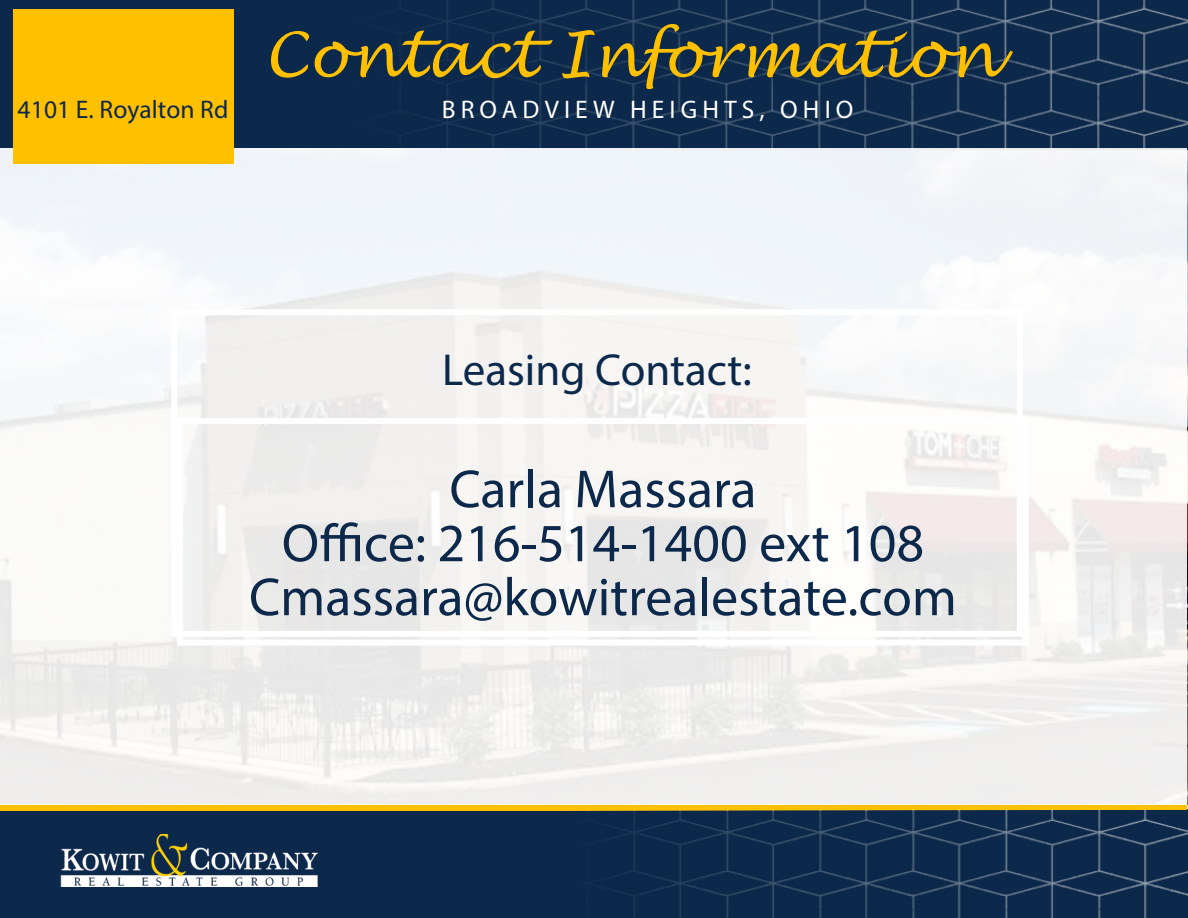
<style>
.page{position:relative;width:1188px;height:918px;background:#fff}
.page>*{position:absolute;margin:0;border:0;box-sizing:border-box;transform-origin:0 0}
.t1{font:italic 61.5px "Lucida Handwriting";color:#ffc000}
.t2{font:54px "Myriad Pro";color:#0c294b}
.t3{font:45px "Myriad Pro";color:#0c294b}
.t4{font:25.5px "Myriad Pro";letter-spacing:.2em;color:#fff}
.t5{font:25.5px "Myriad Pro";letter-spacing:.005em;color:#0d284b}
</style>
<div class="page">
<div style="left:0;top:0;width:1188px;height:148px;background:#0c294b"></div>
<div style="left:0;top:810px;width:1188px;height:108px;background:#0c294b"></div>
<img style="left:60px;top:834px;width:258px;height:53px">
<div style="left:1px;top:804px;width:1186px;height:7px;background:#ffc000"></div>
<img style="left:575px;top:810px;width:612px;height:108px">
<img style="left:566px;top:811px;width:621px;height:1px">
<img style="left:416px;top:0;width:771px;height:148px">
<div style="left:0;top:148px;width:1187px;height:656px;background:linear-gradient(to right,#f2f3f3,#f3f3f3)"></div>
<div style="left:268px;top:20px;width:757px;height:81px;background:#0c294b"></div>
<div style="left:13px;top:10px;width:220px;height:154px;background:#ffc000"></div>
<p class="t1" style="left:264px;top:18px;width:734px">Contact Information</p>
<p class="t5" style="left:18px;top:93px;width:213px">4101 E. Royalton Rd</p>
<p class="t4" style="left:442px;top:93px;width:413px">BROADVIEW HEIGHTS, OHIO</p>
<p class="t3" style="left:442px;top:342px;width:311px">Leasing Contact:</p>
<p class="t2" style="left:449px;top:456px;width:309px">Carla Massara</p>
<p class="t2" style="left:282px;top:510px;width:644px">Office: 216-514-1400 ext 108</p>
<p class="t2" style="left:249px;top:564px;width:709px">Cmassara@kowitrealestate.com</p>
</div>
